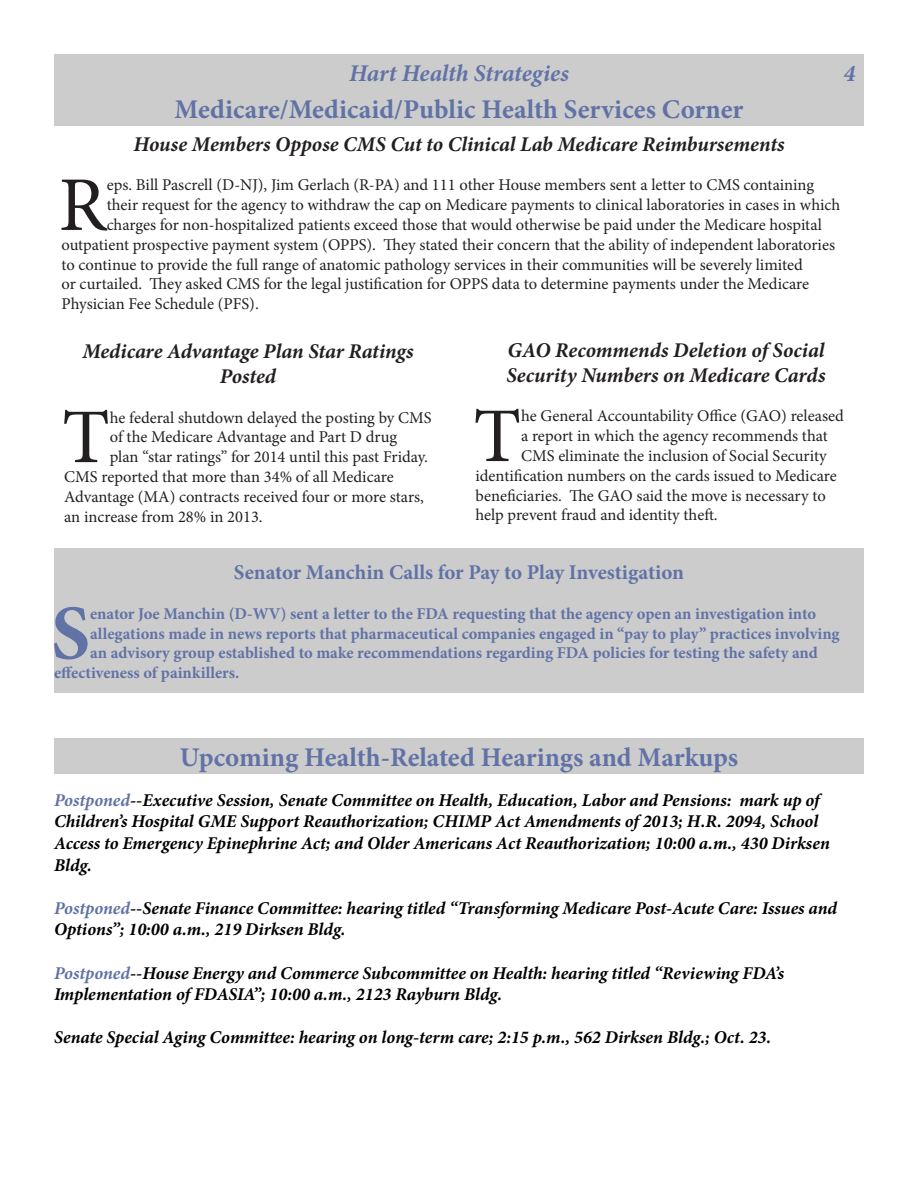
<style>
.page{position:relative;width:918px;height:1188px;background:#fff}
.page>*{position:absolute;margin:0;border:0;box-sizing:border-box;transform-origin:0 0}
.Paragraph_Style_1{font:77.4px "Minion Pro";color:#231f20}
.Paragraph_Style_1-2{font:700 77.4px "Minion Pro";color:#6172a6}
.t1{font:700 27px "Minion Pro";color:#6172a6}
.t2{font:italic 700 24px "Minion Pro";letter-spacing:-.005em;color:#6172a6}
.Paragraph_Style_1-3{font:italic 700 21px/25.2px "Minion Pro";letter-spacing:-.005em;color:#231f20}
.t3{font:700 21px "Minion Pro";letter-spacing:-.005em;color:#6172a6}
.t4{font:italic 700 18px/21.6px "Minion Pro";letter-spacing:-.005em;color:#000}
.Paragraph_Style_1-4{font:16.5px "Minion Pro";color:#231f20}
.Paragraph_Style_1-5{font:700 16.5px "Minion Pro";color:#6172a6}
.s1{color:#6172a6}
</style>
<div class="page">
<div style="left:54px;top:54px;width:810px;height:36px;background:#ccc"></div>
<div style="left:54px;top:90px;width:810px;height:36px;background:#ccc"></div>
<div style="left:54px;top:549px;width:810px;height:144px;background:#ccc"></div>
<div style="left:54px;top:738px;width:810px;height:36px;background:#ccc"></div>
<p class="t2" style="left:349px;top:56px;width:221px">Hart Health Strategies</p>
<p class="t2" style="left:844px;top:56px;width:13px">4</p>
<p class="t1" style="left:175px;top:90px;width:570px">Medicare/Medicaid/Public Health Services Corner</p>
<p class="Paragraph_Style_1-3" style="left:133px;top:131px;width:653px">House Members Oppose CMS Cut to Clinical Lab Medicare Reimbursements</p>
<p class="Paragraph_Style_1" style="left:59px;top:153px;width:50px">R</p>
<p class="Paragraph_Style_1-4" style="left:107px;top:174px;width:709px">eps. Bill Pascrell (D-NJ), Jim Gerlach (R-PA) and 111 other House members sent a letter to CMS containing</p>
<p class="Paragraph_Style_1-4" style="left:107px;top:194px;width:735px">their request for the agency to withdraw the cap on Medicare payments to clinical laboratories in cases in which</p>
<p class="Paragraph_Style_1-4" style="left:107px;top:214px;width:717px">charges for non-hospitalized patients exceed those that would otherwise be paid under the Medicare hospital</p>
<p class="Paragraph_Style_1-4" style="left:62px;top:233px;width:775px">outpatient prospective payment system (OPPS). They stated their concern that the ability of independent laboratories</p>
<p class="Paragraph_Style_1-4" style="left:62px;top:253px;width:743px">to continue to provide the full range of anatomic pathology services in their communities will be severely limited</p>
<p class="Paragraph_Style_1-4" style="left:62px;top:273px;width:749px">or curtailed. They asked CMS for the legal justification for OPPS data to determine payments under the Medicare</p>
<p class="Paragraph_Style_1-4" style="left:62px;top:293px;width:199px">Physician Fee Schedule (PFS).</p>
<p class="Paragraph_Style_1-3" style="left:82px;top:338px;width:332px;text-align:center">Medicare Advantage Plan Star Ratings<br>Posted</p>
<p class="Paragraph_Style_1" style="left:62px;top:386px;width:49px">T</p>
<p class="Paragraph_Style_1-4" style="left:110px;top:406px;width:323px">he federal shutdown delayed the posting by CMS</p>
<p class="Paragraph_Style_1-3" style="left:506px;top:337px;width:321px">GAO Recommends Deletion of Social<br>Security Numbers on Medicare Cards</p>
<p class="Paragraph_Style_1" style="left:473px;top:385px;width:49px">T</p>
<p class="Paragraph_Style_1-4" style="left:521px;top:405px;width:324px">he General Accountability Office (GAO) released</p>
<p class="Paragraph_Style_1-4" style="left:521px;top:425px;width:308px">a report in which the agency recommends that</p>
<p class="Paragraph_Style_1-4" style="left:521px;top:445px;width:307px">CMS eliminate the inclusion of Social Security</p>
<p class="Paragraph_Style_1-4" style="left:476px;top:465px;width:363px">identification numbers on the cards issued to Medicare</p>
<p class="Paragraph_Style_1-4" style="left:476px;top:484px;width:352px">beneficiaries. The GAO said the move is necessary to</p>
<p class="Paragraph_Style_1-4" style="left:476px;top:504px;width:244px">help prevent fraud and identity theft.</p>
<p class="Paragraph_Style_1-4" style="left:110px;top:426px;width:289px">of the Medicare Advantage and Part D drug</p>
<p class="Paragraph_Style_1-4" style="left:110px;top:446px;width:320px">plan “star ratings” for 2014 until this past Friday.</p>
<p class="Paragraph_Style_1-4" style="left:64px;top:466px;width:331px">CMS reported that more than 34% of all Medicare</p>
<p class="Paragraph_Style_1-4" style="left:64px;top:485px;width:361px">Advantage (MA) contracts received four or more stars,</p>
<p class="Paragraph_Style_1-4" style="left:64px;top:505px;width:200px">an increase from 28% in 2013.</p>
<p class="t3" style="left:234px;top:558px;width:452px">Senator Manchin Calls for Pay to Play Investigation</p>
<p class="Paragraph_Style_1-2" style="left:51px;top:579px;width:41px">S</p>
<p class="Paragraph_Style_1-5" style="left:90px;top:602px;width:728px">enator Joe Manchin (D-WV) sent a letter to the FDA requesting that the agency open an investigation into</p>
<p class="Paragraph_Style_1-5" style="left:90px;top:622px;width:751px">allegations made in news reports that pharmaceutical companies engaged in “pay to play” practices involving</p>
<p class="Paragraph_Style_1-5" style="left:90px;top:641px;width:729px">an advisory group established to make recommendations regarding FDA policies for testing the safety and</p>
<p class="Paragraph_Style_1-5" style="left:54px;top:661px;width:187px">effectiveness of painkillers.</p>
<p class="t1" style="left:180px;top:738px;width:560px">Upcoming Health-Related Hearings and Markups</p>
<p class="t4" style="left:54px;top:789px;width:777px"><span class="s1">Postponed</span>--Executive Session, Senate Committee on Health, Education, Labor and Pensions: mark up of Children’s Hospital GME Support Reauthorization; CHIMP Act Amendments of 2013; H.R. 2094, School Access to Emergency Epinephrine Act; and Older Americans Act Reauthorization; 10:00 a.m., 430 Dirksen Bldg.</p>
<p class="t4" style="left:54px;top:897px;width:785px"><span class="s1">Postponed</span>--Senate Finance Committee: hearing titled “Transforming Medicare Post-Acute Care: Issues and<br>Options”; 10:00 a.m., 219 Dirksen Bldg.</p>
<p class="t4" style="left:54px;top:962px;width:732px"><span class="s1">Postponed</span>--House Energy and Commerce Subcommittee on Health: hearing titled “Reviewing FDA’s<br>Implementation of FDASIA”; 10:00 a.m., 2123 Rayburn Bldg.</p>
<p class="t4" style="left:54px;top:1026px;width:719px">Senate Special Aging Committee: hearing on long-term care; 2:15 p.m., 562 Dirksen Bldg.; Oct. 23.</p>
</div>
